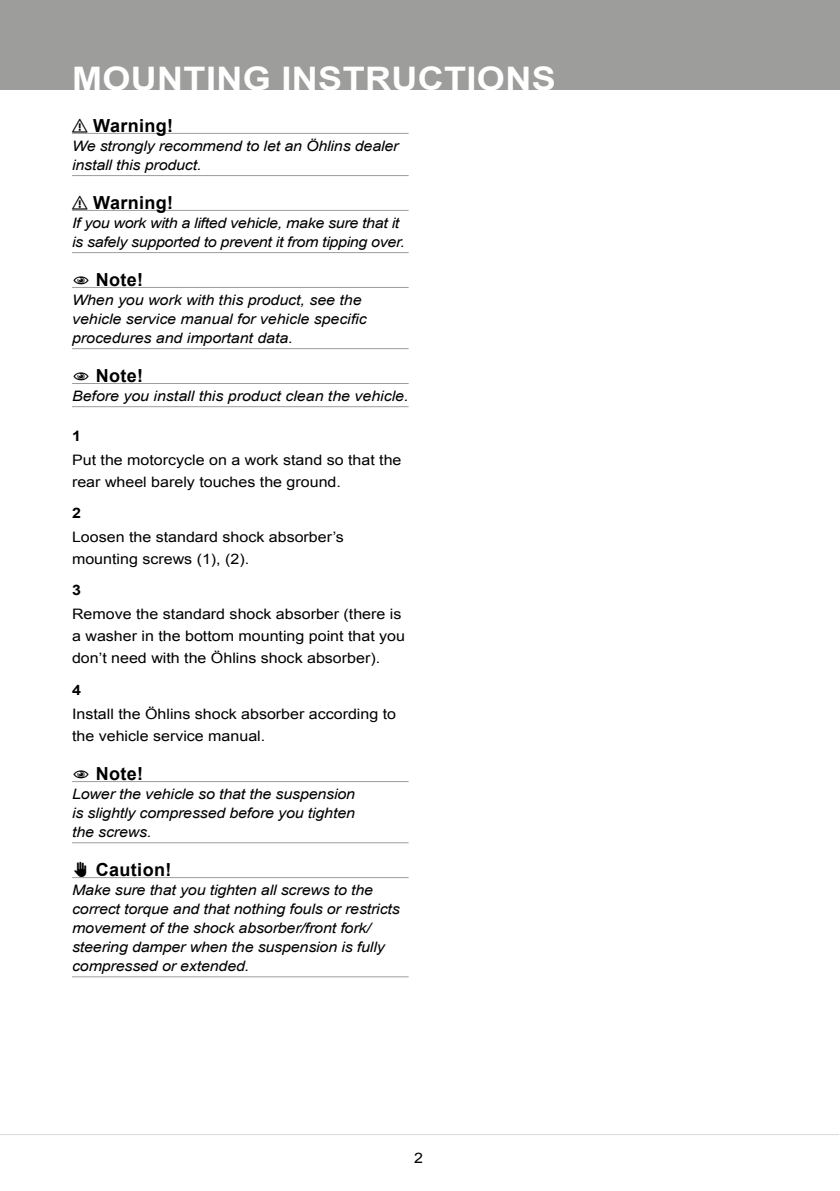
<style>
.page{position:relative;width:840px;height:1191px;background:#fff}
.page>*{position:absolute;margin:0;border:0;box-sizing:border-box;transform-origin:0 0}
.t1{font:700 32.4px "Arial";letter-spacing:.01em;color:#fff;scale:1.11 1}
.t2{font:700 18px "Arial";color:#000}
.t3{font:italic 14.4px/19px "Arial";letter-spacing:-.01em;color:#000;scale:1.11 1}
.t4{font:14.4px/22px "Arial";color:#000;scale:1.11 1}
.t5{font:700 14.4px "Arial";color:#000;scale:1.11 1}
</style>
<div class="page">
<div style="left:0;top:0;width:839px;height:90px;background:#9d9d9c"></div>
<hr style="left:0;top:1134px;width:838px;height:1px;background:#dadada">
<hr style="left:72px;top:781px;width:336px;height:1px;background:#9d9d9c">
<hr style="left:72px;top:842px;width:336px;height:1px;background:#9d9d9c">
<hr style="left:72px;top:877px;width:336px;height:1px;background:#9d9d9c">
<hr style="left:72px;top:976px;width:336px;height:1px;background:#9d9d9c">
<hr style="left:72px;top:133px;width:336px;height:1px;background:#9d9d9c">
<hr style="left:72px;top:175px;width:336px;height:1px;background:#9d9d9c">
<hr style="left:72px;top:210px;width:336px;height:1px;background:#9d9d9c">
<hr style="left:72px;top:252px;width:336px;height:1px;background:#9d9d9c">
<hr style="left:72px;top:287px;width:336px;height:1px;background:#9d9d9c">
<hr style="left:72px;top:348px;width:336px;height:1px;background:#9d9d9c">
<hr style="left:72px;top:383px;width:336px;height:1px;background:#9d9d9c">
<hr style="left:72px;top:406px;width:336px;height:1px;background:#9d9d9c">
<h1 class="t1" style="left:72px;top:57px;width:437px">MOUNTING INSTRUCTIONS</h1>
<p class="t2" style="left:72px;top:113px;width:47px">⚠ WARNING!</p>
<p class="t3" style="left:72px;top:136px;width:295px">We strongly recommend to let an Öhlins dealer install this product.</p>
<p class="t2" style="left:72px;top:190px;width:47px">⚠ WARNING!</p>
<p class="t3" style="left:72px;top:213px;width:301px">If you work with a lifted vehicle, make sure that it is safely supported to prevent it from tipping over.</p>
<p class="t2" style="left:109px;top:267px;width:36px">NOT E!</p>
<p class="t3" style="left:72px;top:290px;width:267px">When you work with this product, see the vehicle service manual for vehicle specific procedures and important data.</p>
<p class="t2" style="left:109px;top:363px;width:36px">NOT E!</p>
<p class="t3" style="left:72px;top:386px;width:304px">Before you install this product clean the vehicle.</p>
<p class="t5" style="left:72px;top:426px;width:10px">1</p>
<p class="t4" style="left:72px;top:449px;width:298px">Put the motorcycle on a work stand so that the rear wheel barely touches the ground.</p>
<p class="t5" style="left:72px;top:503px;width:10px">2</p>
<p class="t4" style="left:72px;top:526px;width:246px">Loosen the standard shock absorber’s mounting screws (1), (2).</p>
<p class="t5" style="left:72px;top:581px;width:10px">3</p>
<p class="t4" style="left:72px;top:603px;width:301px">Remove the standard shock absorber (there is a washer in the bottom mounting point that you don’t need with the Öhlins shock absorber).</p>
<p class="t5" style="left:72px;top:680px;width:10px">4</p>
<p class="t4" style="left:72px;top:703px;width:293px">Install the Öhlins shock absorber according to the vehicle service manual.</p>
<p class="t2" style="left:109px;top:761px;width:36px">NOT E!</p>
<p class="t3" style="left:72px;top:784px;width:256px;text-align:justify">Lower the vehicle so that the suspension is slightly compressed before you tighten the screws.</p>
<p class="t2" style="left:72px;top:857px;width:28px">✋✋CAUTION!</p>
<p class="t3" style="left:72px;top:880px;width:296px">Make sure that you tighten all screws to the correct torque and that nothing fouls or restricts movement of the shock absorber/front fork/ steering damper when the suspension is fully compressed or extended.</p>
<p class="t4" style="left:414px;top:1147px;width:10px">2</p>
</div>
